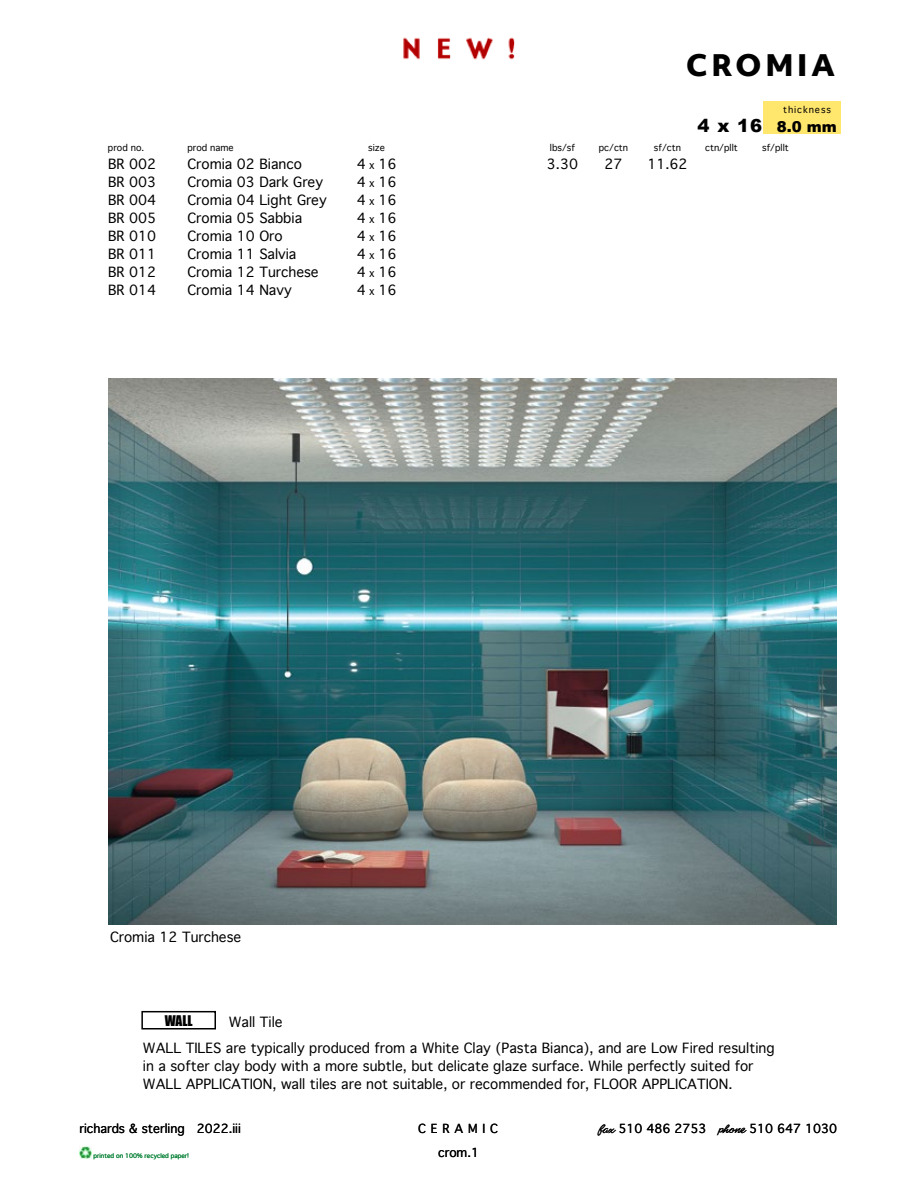
<style>
.page{position:relative;width:918px;height:1188px;background:#fff}
.page>*{position:absolute;margin:0;border:0;box-sizing:border-box;transform-origin:0 0}
.t1{font:800 28.5px "Objektiv Mk 1";letter-spacing:.13em;color:#000}
.t2{font:900 15px "Arial";color:#000}
.t3{font:13.5px/18px "Geneva";color:#000}
.t4{font:13.5px "Impact";color:#000}
.t5{font:12px "Geneva";color:#000}
.t6{font:12px "Geneva";letter-spacing:.4em;color:#000}
.t7{font:9px "Geneva";color:#000}
.t8{font:9px "Geneva";letter-spacing:.1em;color:#000}
.t9{font:6px "Geneva";color:#007e31}
.s1{font-size:10.5px}
.s2{font-size:18px}
.s3{font-family:"CC Matinee Idol"}
</style>
<div class="page">
<div style="left:764px;top:102px;width:77px;height:32px;background:#ffe66d"></div>
<img style="left:403px;top:37px;width:112px;height:23px">
<svg style="left:79px;top:1146px;width:12px;height:13px"></svg>
<div style="left:141px;top:1011px;width:75px;height:19px;border:2px solid #000"></div>
<img style="left:108px;top:378px;width:729px;height:547px">
<h1 class="t1" style="left:686px;top:45px;width:151px">CROMIA</h1>
<p class="t8" style="left:778px;top:105px;width:44px">thicknes</p>
<p class="t8" style="left:783px;top:105px;width:49px">thickness</p>
<p class="t7" style="left:108px;top:143px;width:38px">prod no.</p>
<p class="t7" style="left:187px;top:143px;width:48px">prod name</p>
<p class="t3" style="left:108px;top:156px;width:50px">BR 002</p>
<p class="t3" style="left:188px;top:156px;width:116px">Cromia 02 Bianco</p>
<p class="t3" style="left:108px;top:174px;width:50px">BR 003</p>
<p class="t3" style="left:188px;top:174px;width:137px">Cromia 03 Dark Grey</p>
<p class="t3" style="left:108px;top:192px;width:50px">BR 004</p>
<p class="t3" style="left:188px;top:192px;width:141px">Cromia 04 Light Grey</p>
<p class="t3" style="left:108px;top:210px;width:50px">BR 005</p>
<p class="t3" style="left:188px;top:210px;width:116px">Cromia 05 Sabbia</p>
<p class="t3" style="left:108px;top:228px;width:50px">BR 010</p>
<p class="t3" style="left:188px;top:228px;width:97px">Cromia 10 Oro</p>
<p class="t3" style="left:108px;top:246px;width:50px">BR 011</p>
<p class="t3" style="left:188px;top:246px;width:110px">Cromia 11 Salvia</p>
<p class="t3" style="left:108px;top:264px;width:50px">BR 012</p>
<p class="t3" style="left:188px;top:264px;width:133px">Cromia 12 Turchese</p>
<p class="t3" style="left:108px;top:282px;width:50px">BR 014</p>
<p class="t3" style="left:188px;top:282px;width:106px">Cromia 14 Navy</p>
<p class="t7" style="left:368px;top:143px;width:18px">size</p>
<p class="t3" style="left:357px;top:156px;width:41px;text-align:justify">4 <span class="s1">x</span> 16<br>4 <span class="s1">x</span> 16<br>4 <span class="s1">x</span> 16<br>4 <span class="s1">x</span> 16<br>4 <span class="s1">x</span> 16<br>4 <span class="s1">x</span> 16<br>4 <span class="s1">x</span> 16<br>4 <span class="s1">x</span> 16</p>
<p class="t2" style="left:698px;top:116px;width:141px"><span class="s2">4 x 16</span> 8.0 mm</p>
<p class="t7" style="left:550px;top:143px;width:27px">lbs/sf</p>
<p class="t7" style="left:599px;top:143px;width:31px">pc/ctn</p>
<p class="t7" style="left:654px;top:143px;width:29px">sf/ctn</p>
<p class="t7" style="left:705px;top:143px;width:34px">ctn/pllt</p>
<p class="t7" style="left:762px;top:143px;width:28px">sf/pllt</p>
<p class="t3" style="left:547px;top:156px;width:33px">3.30</p>
<p class="t3" style="left:605px;top:156px;width:20px">27</p>
<p class="t3" style="left:647px;top:156px;width:42px">11.62</p>
<p class="t3" style="left:110px;top:929px;width:133px">Cromia 12 Turchese</p>
<p class="t4" style="left:165px;top:1010px;width:29px">WALL</p>
<p class="t3" style="left:143px;top:1009px;width:633px;line-height:26px;text-indent:86px">Wall Tile<br>WALL TILES are typically produced from a White Clay (Pasta Bianca), and are Low Fired resulting</p>
<p class="t3" style="left:143px;top:1057px;width:612px">in a softer clay body with a more subtle, but delicate glaze surface. While perfectly suited for<br>WALL APPLICATION, wall tiles are not suitable, or recommended for, FLOOR APPLICATION.</p>
<p class="t5" style="left:79px;top:1122px;width:163px">richards &amp; sterling 2022.iii</p>
<p class="t6" style="left:418px;top:1122px;width:81px">CERAMIC</p>
<p class="t5" style="left:598px;top:1122px;width:240px"><span class="s3">fax</span> 510 486 2753 <span class="s3">phone</span> 510 647 1030</p>
<p class="t9" style="left:94px;top:1153px;width:97px">printed on 100% recycled paper!</p>
<p class="t5" style="left:438px;top:1146px;width:42px">crom.1</p>
</div>
